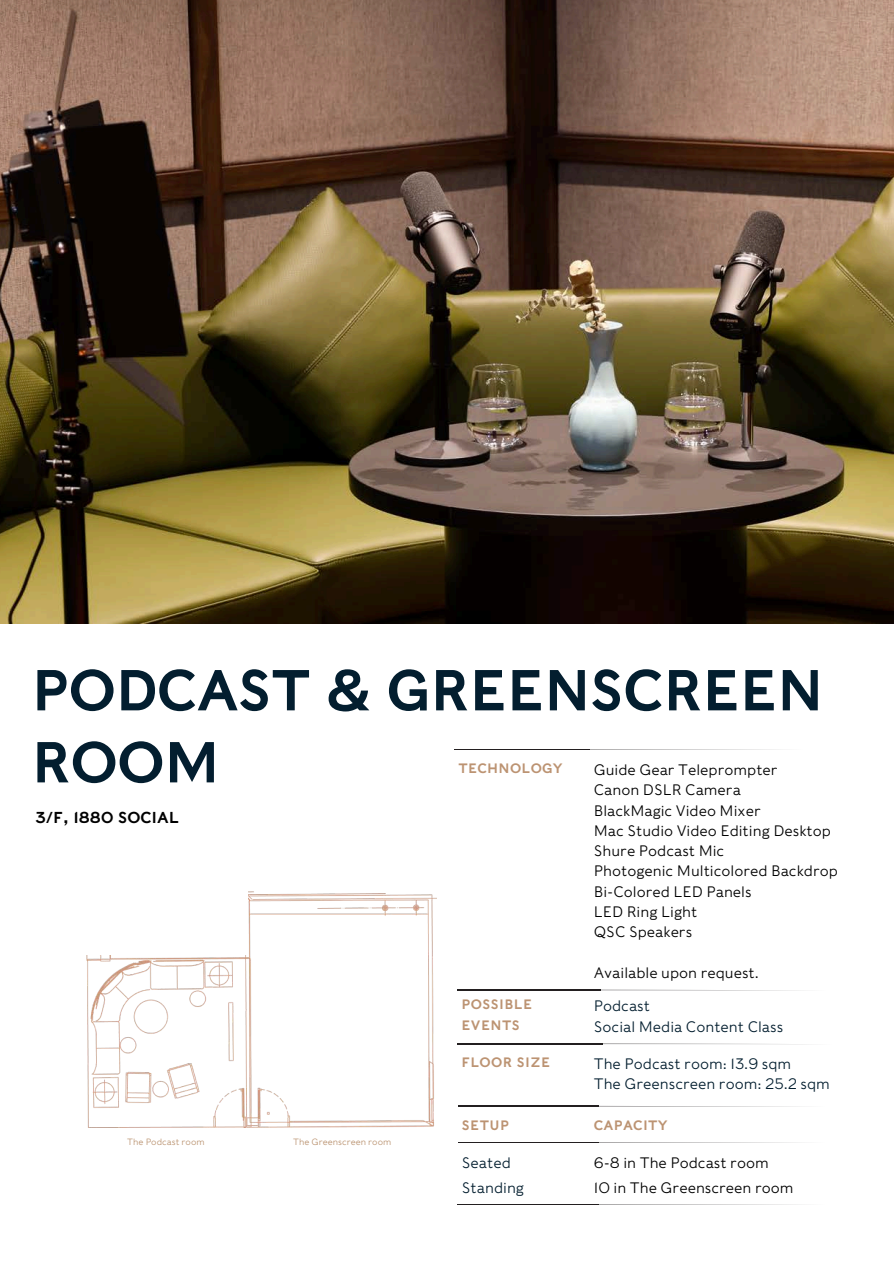
<style>
.page{position:relative;width:894px;height:1264px;background:#fff}
.page>*{position:absolute;margin:0;border:0;box-sizing:border-box;transform-origin:0 0}
.t1{font:57px/72px "Caslons Egyptian";letter-spacing:-.01em;color:#031e2f}
.t2{font:15.75px "Caslons Egyptian";color:#000}
.t3{font:300 15px/20.2px "Caslons Egyptian";color:#000}
.t4{font:300 15px/20.2px "Caslons Egyptian";color:#031e2f}
.t5{font:13.5px/20.2px "Caslons Egyptian";letter-spacing:.025em;color:#bc9372}
.t6{font:300 9px "Caslons Egyptian";color:#ba926f}
</style>
<div class="page">
<hr style="left:458px;top:1105px;width:140px;height:1px;background:#231f20">
<hr style="left:598px;top:1105px;width:228px;height:1px;background:#231f20">
<hr style="left:458px;top:1142px;width:140px;height:1px;background:#231f20">
<hr style="left:598px;top:1142px;width:228px;height:1px;background:#231f20">
<hr style="left:457px;top:1204px;width:141px;height:1px;background:#231f20">
<hr style="left:598px;top:1204px;width:228px;height:1px;background:#231f20">
<hr style="left:454px;top:749px;width:135px;height:1px;background:#231f20">
<hr style="left:589px;top:749px;width:216px;height:1px;background:#231f20">
<hr style="left:457px;top:989px;width:143px;height:1px;background:#231f20">
<hr style="left:600px;top:989px;width:227px;height:1px;background:#231f20">
<hr style="left:457px;top:1043px;width:145px;height:1px;background:#231f20">
<hr style="left:602px;top:1043px;width:231px;height:1px;background:#231f20">
<img style="left:86px;top:891px;width:350px;height:236px">
<div style="left:40px;top:757px;width:207px;height:198px;background:#fff"></div>
<img style="left:0;top:0;width:893px;height:623px">
<p class="t1" style="left:31px;top:657px;width:793px">PODCAST &amp; GREENSCREEN<br>ROOM</p>
<h3 class="t5" style="left:458px;top:759px;width:106px">TECHNOLOGY</h3>
<h4 class="t3" style="left:593px;top:760px;width:245px">Guide Gear Teleprompter<br>Canon DSLR Camera<br>BlackMagic Video Mixer<br>Mac Studio Video Editing Desktop<br>Shure Podcast Mic<br>Photogenic Multicolored Backdrop<br>Bi-Colored LED Panels<br>LED Ring Light</h4>
<h3 class="t3" style="left:593px;top:922px;width:100px">QSC Speakers</h3>
<h3 class="t3" style="left:593px;top:963px;width:166px">Available upon request.</h3>
<h3 class="t2" style="left:36px;top:810px;width:145px">3/F, 1880 SOCIAL</h3>
<h4 class="t6" style="left:127px;top:1137px;width:79px">The Podcast room</h4>
<h4 class="t6" style="left:293px;top:1137px;width:100px">The Greenscreen room</h4>
<h4 class="t5" style="left:461px;top:995px;width:72px">POSSIBLE<br>EVENTS</h4>
<p class="t5" style="left:461px;top:1052px;width:90px">FLOOR SIZE</p>
<h1 class="t5" style="left:461px;top:1115px;width:49px">SETUP</h1>
<h4 class="t4" style="left:593px;top:996px;width:191px">Podcast<br>Social Media Content Class</h4>
<h3 class="t4" style="left:593px;top:1054px;width:237px">The Podcast room: 13.9 sqm<br>The Greenscreen room: 25.2 sqm</h3>
<h3 class="t5" style="left:593px;top:1115px;width:75px">CAPACITY</h3>
<h2 class="t4" style="left:461px;top:1153px;width:50px">Seated</h2>
<h3 class="t3" style="left:593px;top:1153px;width:176px">6-8 in The Podcast room</h3>
<p class="t4" style="left:461px;top:1178px;width:64px">Standing</p>
<p class="t3" style="left:593px;top:1178px;width:201px">10 in The Greenscreen room</p>
</div>
